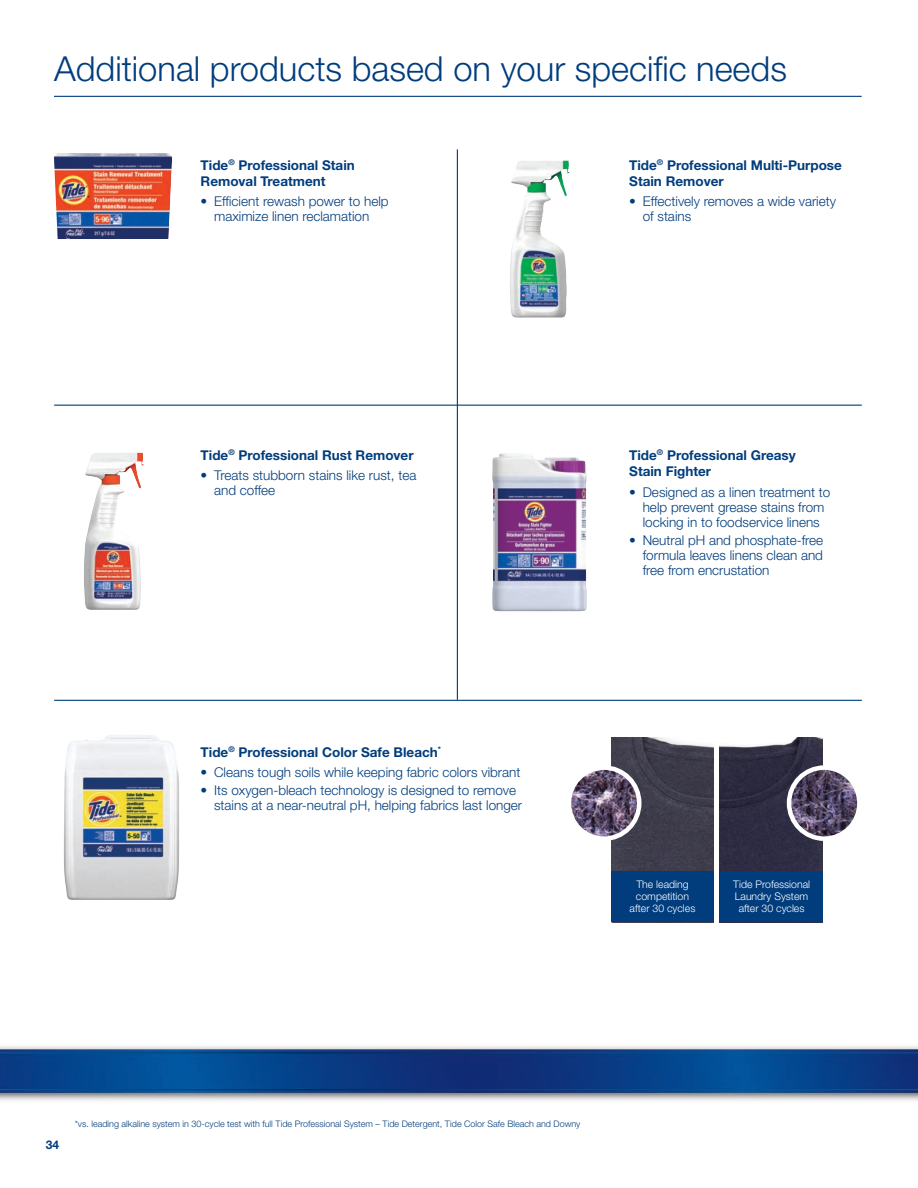
<style>
.page{position:relative;width:918px;height:1188px;background:#fff}
.page>*{position:absolute;margin:0;border:0;box-sizing:border-box;transform-origin:0 0}
.t1{font:300 34.5px "Helvetica Neue";color:#013d7d}
.t2{font:300 13.5px/15px "Helvetica Neue";color:#013d7d}
.Secondary_Product_Na{font:700 13.5px/16.5px "Helvetica Neue";color:#013d7d}
.t3{font:700 12px "Helvetica Neue";color:#013d7d}
.Demo_Image_Captions{font:300 10.5px/12px "Helvetica Neue";color:#fff;text-align:center}
.t4{font:300 9px "Helvetica Neue";color:#013d7d}
</style>
<div class="page">
<img style="left:611px;top:737px;width:103px;height:135px">
<img style="left:720px;top:737px;width:103px;height:135px">
<img style="left:569px;top:768px;width:70px;height:71px;border-radius:35px">
<div style="left:567px;top:765px;width:75px;height:76px;border:5px solid #fff;border-radius:50%"></div>
<img style="left:789px;top:768px;width:70px;height:71px;border-radius:35px">
<div style="left:787px;top:765px;width:75px;height:76px;border:5px solid #fff;border-radius:50%"></div>
<img style="left:54px;top:153px;width:116px;height:86px">
<img style="left:85px;top:453px;width:47px;height:27px">
<img style="left:63px;top:735px;width:116px;height:165px">
<img style="left:510px;top:161px;width:57px;height:157px">
<img style="left:492px;top:454px;width:95px;height:157px">
<img style="left:0;top:1046px;width:918px;height:55px">
<hr style="left:54px;top:96px;width:808px;height:1px;background:#013d7d">
<hr style="left:54px;top:405px;width:808px;height:1px;background:#013d7d">
<hr style="left:457px;top:149px;width:1px;height:551px;background:#013d7d">
<div style="left:611px;top:872px;width:103px;height:50px;background:#013d7d"></div>
<div style="left:720px;top:872px;width:103px;height:50px;background:#013d7d"></div>
<hr style="left:54px;top:700px;width:808px;height:1px;background:#013d7d">
<p class="t1" style="left:54px;top:48px;width:734px">Additional products based on your specific needs</p>
<p class="Secondary_Product_Na" style="left:201px;top:156px;width:156px">Tide<sup>®</sup> Professional Stain<br>Removal Treatment</p>
<p class="t2" style="left:201px;top:194px;width:190px;text-align:center">• Efficient rewash power to help maximize linen reclamation</p>
<p class="Secondary_Product_Na" style="left:629px;top:156px;width:214px">Tide<sup>®</sup> Professional Multi-Purpose<br>Stain Remover</p>
<p class="t2" style="left:643px;top:194px;width:195px;text-indent:-14px">• Effectively removes a wide variety of stains</p>
<p class="Secondary_Product_Na" style="left:201px;top:447px;width:215px">Tide<sup>®</sup> Professional Rust Remover</p>
<p class="t2" style="left:214px;top:468px;width:204px;text-indent:-14px">• Treats stubborn stains like rust, tea and coffee</p>
<p class="Secondary_Product_Na" style="left:201px;top:743px;width:242px">Tide<sup>®</sup> Professional Color Safe Bleach<sup>*</sup></p>
<p class="t2" style="left:201px;top:764px;width:321px">• Cleans tough soils while keeping fabric colors vibrant</p>
<p class="t2" style="left:214px;top:783px;width:310px;text-indent:-14px">• Its oxygen-bleach technology is designed to remove stains at a near-neutral pH, helping fabrics last longer</p>
<p class="Secondary_Product_Na" style="left:629px;top:447px;width:168px">Tide<sup>®</sup> Professional Greasy<br>Stain Fighter</p>
<p class="t2" style="left:629px;top:484px;width:203px;text-align:center">• Designed as a linen treatment to help prevent grease stains from locking in to foodservice linens</p>
<p class="t2" style="left:643px;top:532px;width:182px;text-align:justify;text-indent:-14px">• Neutral pH and phosphate-free formula leaves linens clean and free from encrustation</p>
<p class="Demo_Image_Captions" style="left:630px;top:878px;width:67px">The leading competition after 30 cycles</p>
<p class="Demo_Image_Captions" style="left:733px;top:878px;width:79px">Tide Professional<br>Laundry System after 30 cycles</p>
<p class="t3" style="left:46px;top:1137px;width:15px">34</p>
<p class="t4" style="left:75px;top:1118px;width:507px">*vs. leading alkaline system in 30-cycle test with full Tide Professional System – Tide Detergent, Tide Color Safe Bleach and Downy</p>
</div>
